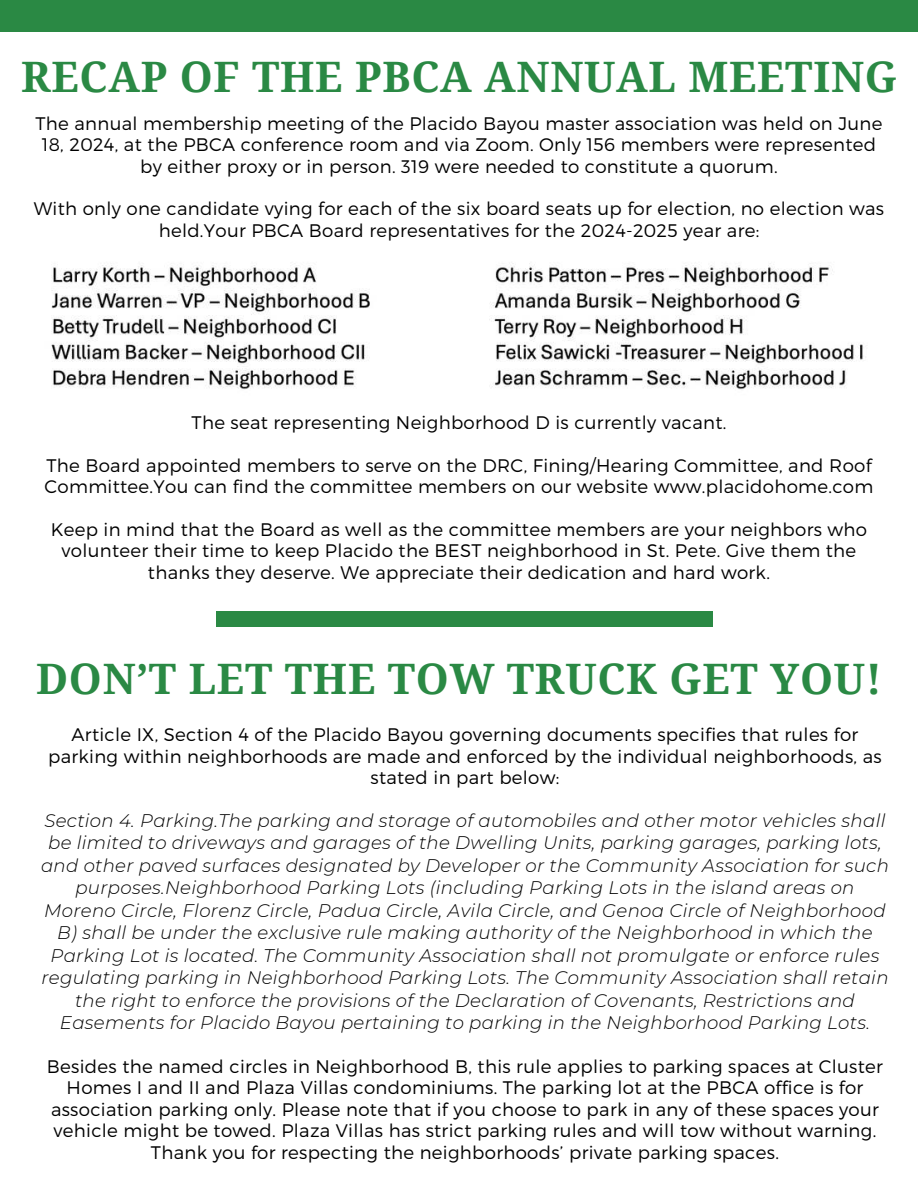
<style>
.page{position:relative;width:918px;height:1188px;background:#fff}
.page>*{position:absolute;margin:0;border:0;box-sizing:border-box;transform-origin:0 0}
.t1{font:700 42px "Droid Serif";letter-spacing:.015em;color:#2a8944}
.t2{font:300 18.15px/21.3px "Montserrat";letter-spacing:.015em;color:#000;text-align:center}
.t3{font:italic 300 18.15px/22.5px "Montserrat";letter-spacing:.015em;color:#000;text-align:center}
</style>
<div class="page">
<div style="left:0;top:0;width:918px;height:31px;background:#2a8944"></div>
<div style="left:217px;top:612px;width:496px;height:15px;background:#2a8944"></div>
<img style="left:51px;top:263px;width:812px;height:127px">
<h1 class="t1" style="left:21px;top:47px;width:878px">RECAP OF THE PBCA ANNUAL MEETING</h1>
<p class="t2" style="left:35px;top:112px;width:849px">The annual membership meeting of the Placido Bayou master association was held on June<br>18, 2024, at the PBCA conference room and via Zoom. Only 156 members were represented by either proxy or in person. 319 were needed to constitute a quorum.</p>
<p class="t2" style="left:34px;top:198px;width:852px">With only one candidate vying for each of the six board seats up for election, no election was held.Your PBCA Board representatives for the 2024-2025 year are:</p>
<p class="t2" style="left:192px;top:412px;width:536px">The seat representing Neighborhood D is currently vacant.</p>
<p class="t2" style="left:45px;top:454px;width:830px;text-align:left">The Board appointed members to serve on the DRC, Fining/Hearing Committee, and Roof<br>Committee.You can find the committee members on our website www.placidohome.com</p>
<p class="t2" style="left:51px;top:519px;width:818px">Keep in mind that the Board as well as the committee members are your neighbors who volunteer their time to keep Placido the BEST neighborhood in St. Pete. Give them the thanks they deserve. We appreciate their dedication and hard work.</p>
<h1 class="t1" style="left:36px;top:650px;width:847px">DON’T LET THE TOW TRUCK GET YOU!</h1>
<p class="t2" style="left:48px;top:724px;width:835px">Article IX, Section 4 of the Placido Bayou governing documents specifies that rules for parking within neighborhoods are made and enforced by the individual neighborhoods, as stated in part below:</p>
<p class="t3" style="left:41px;top:808px;width:849px">Section 4. Parking.The parking and storage of automobiles and other motor vehicles shall be limited to driveways and garages of the Dwelling Units, parking garages, parking lots, and other paved surfaces designated by Developer or the Community Association for such purposes.Neighborhood Parking Lots (including Parking Lots in the island areas on Moreno Circle, Florenz Circle, Padua Circle, Avila Circle, and Genoa Circle of Neighborhood B) shall be under the exclusive rule making authority of the Neighborhood in which the Parking Lot is located. The Community Association shall not promulgate or enforce rules regulating parking in Neighborhood Parking Lots. The Community Association shall retain the right to enforce the provisions of the Declaration of Covenants, Restrictions and Easements for Placido Bayou pertaining to parking in the Neighborhood Parking Lots.</p>
<p class="t2" style="left:47px;top:1056px;width:838px">Besides the named circles in Neighborhood B, this rule applies to parking spaces at Cluster Homes I and II and Plaza Villas condominiums. The parking lot at the PBCA office is for association parking only. Please note that if you choose to park in any of these spaces your vehicle might be towed. Plaza Villas has strict parking rules and will tow without warning.<br>Thank you for respecting the neighborhoods’ private parking spaces.</p>
</div>
